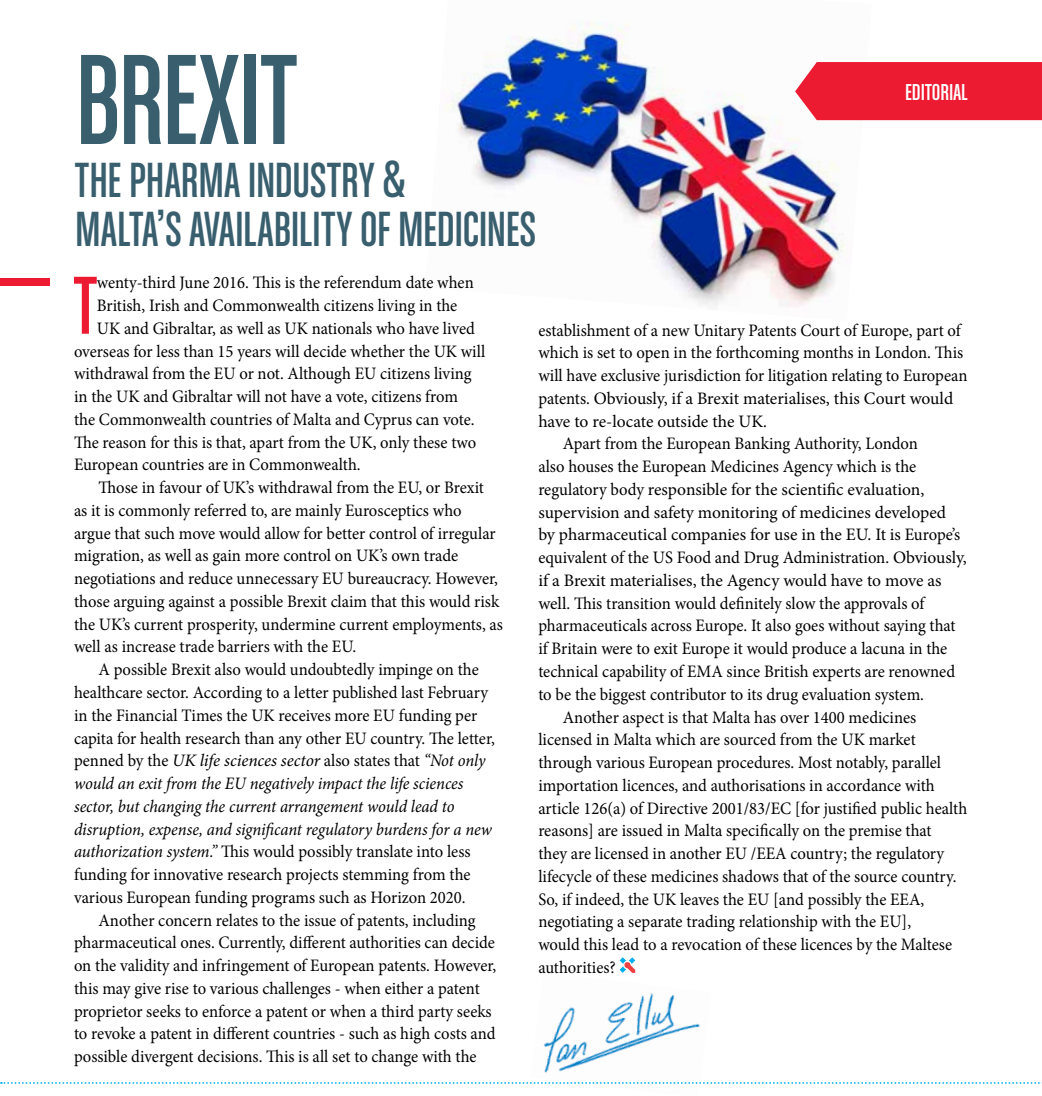
<style>
.page{position:relative;width:1042px;height:1096px;background:#fff}
.page>*{position:absolute;margin:0;border:0;box-sizing:border-box;transform-origin:0 0}
.t1{font:136.5px "Chalet Comprime Cologne Sixty";letter-spacing:-.01em;color:#395f6f;scale:.95 1}
.t2{font:87.33px "Chalet Comprime Cologne Eighty";color:#ed1b32;scale:.95 1}
.t3{font:52.5px/49px "Chalet Comprime Cologne Sixty";letter-spacing:.005em;color:#395f6f;scale:.95 1}
.t4{font:24.5px "Chalet Comprime Cologne Sixty";color:#fff}
.t5{font:17.5px "Minion Pro";color:#000;scale:.95 1}
.t6{font:17.5px "Minion Pro";color:#000}
.t7{font:italic 17.5px "Minion Pro";letter-spacing:-.01em;color:#000;scale:.95 1}
.t8{font:italic 17.5px "Minion Pro";letter-spacing:-.01em;color:#000}
.s1{font-style:normal}
.s2{font-style:italic}
</style>
<div class="page">
<img style="left:445px;top:22px;width:427px;height:285px">
<svg style="left:1px;top:1082px;width:1041px;height:1px"></svg>
<div style="left:795px;top:62px;width:247px;height:58px;background:#ed1b32"></div>
<svg style="left:619px;top:957px;width:16px;height:14px"></svg>
<div style="left:0;top:278px;width:50px;height:8px;background:#ed1b32"></div>
<img style="left:530px;top:971px;width:181px;height:113px">
<h1 class="t1" style="left:75px;top:25px;width:235px">BREXIT</h1>
<h3 class="t3" style="left:75px;top:154px;width:487px">THE PHARMA INDUSTRY &amp;<br>MALTA’S AVAILABILITY OF MEDICINES</h3>
<h3 class="t4" style="left:905px;top:78px;width:57px">EDITORIAL</h3>
<h2 class="t2" style="left:74px;top:257px;width:25px">T</h2>
<p class="t5" style="left:97px;top:271px;width:398px">wenty-third June 2016. This is the referendum date when</p>
<p class="t5" style="left:97px;top:293px;width:381px">British, Irish and Commonwealth citizens living in the</p>
<p class="t5" style="left:97px;top:316px;width:399px">UK and Gibraltar, as well as UK nationals who have lived</p>
<p class="t5" style="left:74px;top:339px;width:434px">overseas for less than 15 years will decide whether the UK will</p>
<p class="t5" style="left:74px;top:362px;width:420px">withdrawal from the EU or not. Although EU citizens living</p>
<p class="t5" style="left:74px;top:384px;width:406px">in the UK and Gibraltar will not have a vote, citizens from</p>
<p class="t5" style="left:74px;top:407px;width:423px">the Commonwealth countries of Malta and Cyprus can vote.</p>
<p class="t5" style="left:74px;top:430px;width:425px">The reason for this is that, apart from the UK, only these two</p>
<p class="t5" style="left:74px;top:453px;width:303px">European countries are in Commonwealth.</p>
<p class="t5" style="left:99px;top:475px;width:407px">Those in favour of UK’s withdrawal from the EU, or Brexit</p>
<p class="t5" style="left:74px;top:498px;width:409px">as it is commonly referred to, are mainly Eurosceptics who</p>
<p class="t5" style="left:74px;top:521px;width:445px">argue that such move would allow for better control of irregular</p>
<p class="t5" style="left:74px;top:544px;width:406px">migration, as well as gain more control on UK’s own trade</p>
<p class="t5" style="left:74px;top:566px;width:448px">negotiations and reduce unnecessary EU bureaucracy. However,</p>
<p class="t5" style="left:74px;top:589px;width:449px">those arguing against a possible Brexit claim that this would risk</p>
<p class="t5" style="left:74px;top:612px;width:453px">the UK’s current prosperity, undermine current employments, as</p>
<p class="t5" style="left:74px;top:635px;width:298px">well as increase trade barriers with the EU.</p>
<p class="t5" style="left:99px;top:657px;width:402px">A possible Brexit also would undoubtedly impinge on the</p>
<p class="t5" style="left:74px;top:680px;width:437px">healthcare sector. According to a letter published last February</p>
<p class="t5" style="left:74px;top:703px;width:426px">in the Financial Times the UK receives more EU funding per</p>
<p class="t5" style="left:74px;top:726px;width:444px">capita for health research than any other EU country. The letter,</p>
<p class="t8" style="left:74px;top:748px;width:413px"><span class="s1">penned by the</span> UK life sciences sector <span class="s1">also states that</span> “Not only</p>
<p class="t7" style="left:74px;top:771px;width:411px">would an exit from the EU negatively impact the life sciences</p>
<p class="t7" style="left:74px;top:794px;width:402px">sector, but changing the current arrangement would lead to</p>
<p class="t7" style="left:74px;top:817px;width:441px">disruption, expense, and significant regulatory burdens for a new</p>
<p class="t5" style="left:74px;top:839px;width:419px"><span class="s2">authorization system.”</span> This would possibly translate into less</p>
<p class="t5" style="left:74px;top:862px;width:419px">funding for innovative research projects stemming from the</p>
<p class="t5" style="left:74px;top:885px;width:414px">various European funding programs such as Horizon 2020.</p>
<p class="t5" style="left:99px;top:908px;width:398px">Another concern relates to the issue of patents, including</p>
<p class="t5" style="left:74px;top:930px;width:445px">pharmaceutical ones. Currently, different authorities can decide</p>
<p class="t5" style="left:74px;top:953px;width:446px">on the validity and infringement of European patents. However,</p>
<p class="t5" style="left:74px;top:976px;width:428px">this may give rise to various challenges - when either a patent</p>
<p class="t5" style="left:74px;top:999px;width:441px">proprietor seeks to enforce a patent or when a third party seeks</p>
<p class="t5" style="left:74px;top:1021px;width:445px">to revoke a patent in different countries - such as high costs and</p>
<p class="t5" style="left:74px;top:1044px;width:425px">possible divergent decisions. This is all set to change with the</p>
<p class="t5" style="left:538px;top:318px;width:446px">establishment of a new Unitary Patents Court of Europe, part of</p>
<p class="t5" style="left:538px;top:341px;width:449px">which is set to open in the forthcoming months in London. This</p>
<p class="t5" style="left:538px;top:363px;width:453px">will have exclusive jurisdiction for litigation relating to European</p>
<p class="t5" style="left:538px;top:386px;width:438px">patents. Obviously, if a Brexit materialises, this Court would</p>
<p class="t6" style="left:538px;top:409px;width:230px">have to re-locate outside the UK.</p>
<p class="t5" style="left:563px;top:432px;width:375px">Apart from the European Banking Authority, London</p>
<p class="t5" style="left:538px;top:454px;width:399px">also houses the European Medicines Agency which is the</p>
<p class="t5" style="left:538px;top:477px;width:408px">regulatory body responsible for the scientific evaluation,</p>
<p class="t6" style="left:538px;top:500px;width:409px">supervision and safety monitoring of medicines developed</p>
<p class="t6" style="left:538px;top:523px;width:423px">by pharmaceutical companies for use in the EU. It is Europe’s</p>
<p class="t5" style="left:538px;top:545px;width:453px">equivalent of the US Food and Drug Administration. Obviously,</p>
<p class="t6" style="left:538px;top:568px;width:405px">if a Brexit materialises, the Agency would have to move as</p>
<p class="t6" style="left:538px;top:591px;width:388px">well. This transition would definitely slow the approvals of</p>
<p class="t5" style="left:538px;top:614px;width:441px">pharmaceuticals across Europe. It also goes without saying that</p>
<p class="t5" style="left:538px;top:636px;width:432px">if Britain were to exit Europe it would produce a lacuna in the</p>
<p class="t5" style="left:538px;top:659px;width:440px">technical capability of EMA since British experts are renowned</p>
<p class="t5" style="left:538px;top:682px;width:407px">to be the biggest contributor to its drug evaluation system.</p>
<p class="t5" style="left:563px;top:705px;width:373px">Another aspect is that Malta has over 1400 medicines</p>
<p class="t5" style="left:538px;top:727px;width:399px">licensed in Malta which are sourced from the UK market</p>
<p class="t5" style="left:538px;top:750px;width:425px">through various European procedures. Most notably, parallel</p>
<p class="t5" style="left:538px;top:773px;width:419px">importation licences, and authorisations in accordance with</p>
<p class="t5" style="left:538px;top:796px;width:453px">article 126(a) of Directive 2001/83/EC [for justified public health</p>
<p class="t5" style="left:538px;top:818px;width:415px">reasons] are issued in Malta specifically on the premise that</p>
<p class="t5" style="left:538px;top:841px;width:429px">they are licensed in another EU /EEA country; the regulatory</p>
<p class="t5" style="left:538px;top:864px;width:441px">lifecycle of these medicines shadows that of the source country.</p>
<p class="t5" style="left:538px;top:887px;width:408px">So, if indeed, the UK leaves the EU [and possibly the EEA,</p>
<p class="t5" style="left:538px;top:909px;width:394px">negotiating a separate trading relationship with the EU],</p>
<p class="t5" style="left:538px;top:932px;width:437px">would this lead to a revocation of these licences by the Maltese</p>
<p class="t5" style="left:538px;top:955px;width:83px">authorities?</p>
</div>
